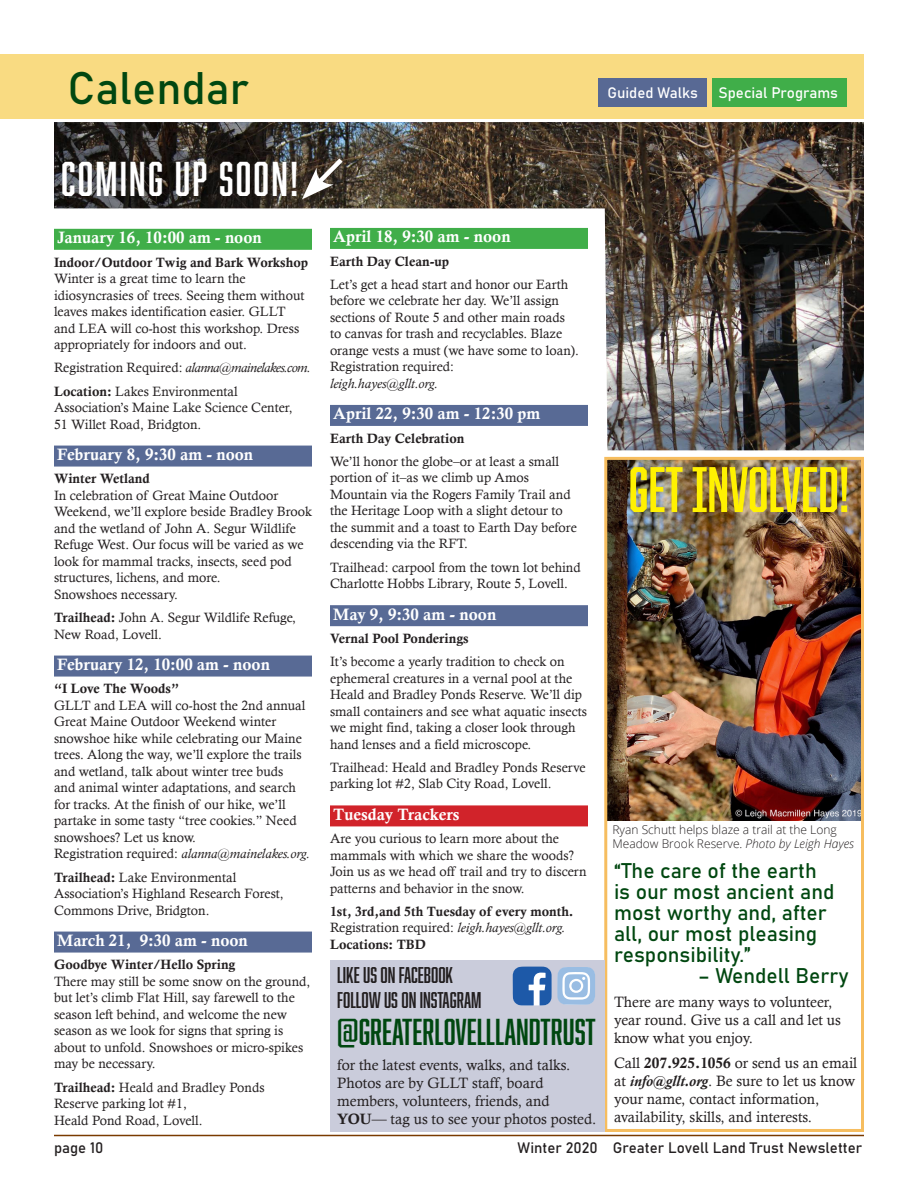
<style>
.page{position:relative;width:918px;height:1188px;background:#fff}
.page>*{position:absolute;margin:0;border:0;box-sizing:border-box;transform-origin:0 0}
.t1{font:59.1px "Abolition";color:#fff101}
.Paragraph_Cover_head{font:45px "Abolition";letter-spacing:.05em;color:#fff}
.t2{font:45px "Bahnschrift";color:#014711}
.t3{font:34.5px "Abolition";color:#004710}
.t4{font:21px/21px "Bahnschrift";color:#004710}
.t5{font:21px/25.2px "Abolition";color:#231f20}
.Event_Time_blue{font:16.5px "Calis MT Bol";color:#fff}
.Event_Time_green{font:16.5px "Calis MT Bol";color:#fff}
.t6{font:15px/18px "Calisto";color:#231f20}
.t7{font:15px "Bahnschrift";color:#231f20}
.t8{font:15px "Bahnschrift";color:#fff}
.Event_Description{font:13.5px/16.5px "Calisto";color:#231f20}
.Event_Description-2{font:13.5px/16.5px "Calis MT Bol";color:#231f20}
.Event_Description-3{font:italic 13.5px "Calisto";letter-spacing:-.03em;color:#231f20}
.Captions{font:300 12px/14.4px "Open Sans";color:#231f20}
.s1{font-family:"Calis MT Bol"}
.s2{font-style:normal}
.s3{font-style:italic}
.s4{font-family:"Calisto"}
.s5{font-family:"Calisto";font-style:italic}
.s6{font-weight:700;font-style:italic}
</style>
<div class="page">
<div style="left:54px;top:446px;width:258px;height:21px;background:#586a95"></div>
<div style="left:54px;top:656px;width:258px;height:21px;background:#586a95"></div>
<div style="left:54px;top:932px;width:258px;height:21px;background:#586a95"></div>
<div style="left:330px;top:605px;width:258px;height:21px;background:#586a95"></div>
<div style="left:330px;top:805px;width:258px;height:21px;background:#d1232a"></div>
<img style="left:608px;top:461px;width:252px;height:360px">
<div style="left:604px;top:457px;width:260px;height:675px;border:3px solid #f6bd5f"></div>
<div style="left:330px;top:960px;width:275px;height:171px;background:#caccdb"></div>
<svg style="left:513px;top:967px;width:82px;height:38px"></svg>
<div style="left:571px;top:981px;width:10px;height:10px;background:#99bde3;border-radius:50%"></div>
<hr style="left:54px;top:1135px;width:810px;height:1px;background:#7a3b00">
<img style="left:54px;top:122px;width:810px;height:328px">
<div style="left:0;top:54px;width:864px;height:65px;background:#f9db82"></div>
<div style="left:598px;top:78px;width:108px;height:28px;background:#586994"></div>
<div style="left:712px;top:78px;width:135px;height:28px;background:#40ae49"></div>
<svg style="left:302px;top:154px;width:45px;height:45px"></svg>
<p class="t2" style="left:68px;top:60px;width:183px">Calendar</p>
<p class="t8" style="left:608px;top:83px;width:92px">Guided Walks</p>
<p class="t8" style="left:719px;top:83px;width:121px">Special Programs</p>
<p class="Paragraph_Cover_head" style="left:61px;top:153px;width:239px">COMING UP SOON!</p>
<p class="Event_Time_green" style="left:57px;top:228px;width:206px">January 16, 10:00 am - noon</p>
<p class="Event_Description" style="left:54px;top:254px;width:256px"><span class="s1">Indoor/Outdoor Twig and Bark Workshop </span>Winter is a great time to learn the idiosyncrasies of trees. Seeing them without leaves makes identification easier. GLLT and LEA will co-host this workshop. Dress appropriately for indoors and out.</p>
<p class="Event_Description-3" style="left:54px;top:360px;width:258px"><span class="s2">Registration Required:</span> alanna@mainelakes.com.</p>
<p class="Event_Description" style="left:54px;top:383px;width:240px"><span class="s1">Location:</span> Lakes Environmental<br>Association’s Maine Lake Science Center,<br>51 Willet Road, Bridgton.</p>
<p class="Event_Time_blue" style="left:57px;top:445px;width:197px">February 8, 9:30 am - noon</p>
<p class="Event_Description" style="left:54px;top:470px;width:260px"><span class="s1">Winter Wetland<br></span>In celebration of Great Maine Outdoor Weekend, we’ll explore beside Bradley Brook and the wetland of John A. Segur Wildlife Refuge West. Our focus will be varied as we look for mammal tracks, insects, seed pod structures, lichens, and more.<br>Snowshoes necessary.</p>
<p class="Event_Description" style="left:54px;top:609px;width:244px"><span class="s1">Trailhead:</span> John A. Segur Wildlife Refuge,<br>New Road, Lovell.</p>
<p class="Event_Time_blue" style="left:57px;top:655px;width:214px">February 12, 10:00 am - noon</p>
<p class="Event_Description" style="left:54px;top:680px;width:257px"><span class="s1">“I Love The Woods”<br></span>GLLT and LEA will co-host the 2nd annual Great Maine Outdoor Weekend winter snowshoe hike while celebrating our Maine trees. Along the way, we’ll explore the trails and wetland, talk about winter tree buds<br>and animal winter adaptations, and search for tracks. At the finish of our hike, we’ll partake in some tasty “tree cookies.” Need snowshoes? Let us know.<br>Registration required: <span class="s3">alanna@mainelakes.org.</span></p>
<p class="Event_Description" style="left:54px;top:869px;width:231px"><span class="s1">Trailhead:</span> Lake Environmental<br>Association’s Highland Research Forest,<br>Commons Drive, Bridgton.</p>
<p class="Event_Time_blue" style="left:57px;top:931px;width:192px">March 21, 9:30 am - noon</p>
<p class="Event_Description" style="left:54px;top:956px;width:258px"><span class="s1">Goodbye Winter/Hello Spring<br></span>There may still be some snow on the ground, but let’s climb Flat Hill, say farewell to the season left behind, and welcome the new season as we look for signs that spring is about to unfold. Snowshoes or micro-spikes may be necessary.</p>
<p class="Event_Description" style="left:54px;top:1079px;width:212px"><span class="s1">Trailhead:</span> Heald and Bradley Ponds<br>Reserve parking lot #1,<br>Heald Pond Road, Lovell.</p>
<p class="Event_Time_green" style="left:333px;top:227px;width:179px">April 18, 9:30 am - noon</p>
<p class="Event_Description-2" style="left:330px;top:253px;width:121px">Earth Day Clean-up</p>
<p class="Event_Description" style="left:330px;top:276px;width:250px">Let’s get a head start and honor our Earth before we celebrate her day. We’ll assign sections of Route 5 and other main roads to canvas for trash and recyclables. Blaze orange vests a must (we have some to loan).<br>Registration required:<br><span class="s3">leigh.hayes@gllt.org.</span></p>
<p class="Event_Time_blue" style="left:333px;top:404px;width:208px">April 22, 9:30 am - 12:30 pm</p>
<p class="Event_Description-2" style="left:330px;top:430px;width:136px">Earth Day Celebration</p>
<p class="Event_Description" style="left:330px;top:453px;width:248px">We’ll honor the globe–or at least a small portion of it–as we climb up Amos Mountain via the Rogers Family Trail and the Heritage Loop with a slight detour to the summit and a toast to Earth Day before descending via the RFT.</p>
<p class="Event_Description" style="left:330px;top:559px;width:252px">Trailhead: carpool from the town lot behind<br>Charlotte Hobbs Library, Route 5, Lovell.</p>
<p class="Event_Time_blue" style="left:333px;top:605px;width:165px">May 9, 9:30 am - noon</p>
<p class="Event_Description-2" style="left:330px;top:630px;width:140px">Vernal Pool Ponderings</p>
<p class="Event_Description" style="left:330px;top:653px;width:259px">It’s become a yearly tradition to check on ephemeral creatures in a vernal pool at the Heald and Bradley Ponds Reserve. We’ll dip small containers and see what aquatic insects we might find, taking a closer look through hand lenses and a field microscope.</p>
<p class="Event_Description" style="left:330px;top:759px;width:257px">Trailhead: Heald and Bradley Ponds Reserve parking lot #2, Slab City Road, Lovell.</p>
<p class="Event_Time_blue" style="left:333px;top:805px;width:128px">Tuesday Trackers</p>
<p class="Event_Description" style="left:330px;top:830px;width:258px">Are you curious to learn more about the mammals with which we share the woods?<br>Join us as we head off trail and try to discern patterns and behavior in the snow.</p>
<p class="Event_Description-2" style="left:330px;top:903px;width:245px">1st, 3rd,and 5th Tuesday of every month.<br><span class="s4">Registration required:</span> <span class="s5">leigh.hayes@gllt.org.<br></span>Locations: TBD</p>
<p class="t5" style="left:337px;top:962px;width:146px">LIKE US ON FACEBOOK<br>FOLLOW US ON INSTAGRAM</p>
<p class="t3" style="left:337px;top:1012px;width:260px">@GREATERLOVELLLANDTRUST</p>
<p class="t6" style="left:337px;top:1056px;width:261px">for the latest events, walks, and talks.<br>Photos are by GLLT staff, board members, volunteers, friends, and <span class="s1">YOU</span>— tag us to see your photos posted.</p>
<p class="t1" style="left:629px;top:455px;width:222px">GET INVOLVED!</p>
<p class="Captions" style="left:613px;top:822px;width:243px">Ryan Schutt helps blaze a trail at the Long<br>Meadow Brook Reserve. <span class="s3">Photo by Leigh Hayes</span></p>
<p class="t4" style="left:614px;top:860px;width:222px">“The care of the earth is our most ancient and most worthy and, after all, our most pleasing responsibility.”</p>
<p class="t4" style="left:698px;top:965px;width:152px">– Wendell Berry</p>
<p class="t6" style="left:614px;top:993px;width:228px">There are many ways to volunteer, year round. Give us a call and let us know what you enjoy.</p>
<p class="t6" style="left:614px;top:1054px;width:245px">Call <span class="s1">207.925.1056</span> or send us an email at <span class="s6">info@gllt.org</span>. Be sure to let us know your name, contact information, availability, skills, and interests.</p>
<p class="t7" style="left:54px;top:1139px;width:51px">page 10</p>
<p class="t7" style="left:518px;top:1139px;width:346px">Winter 2020 Greater Lovell Land Trust Newsletter</p>
</div>
